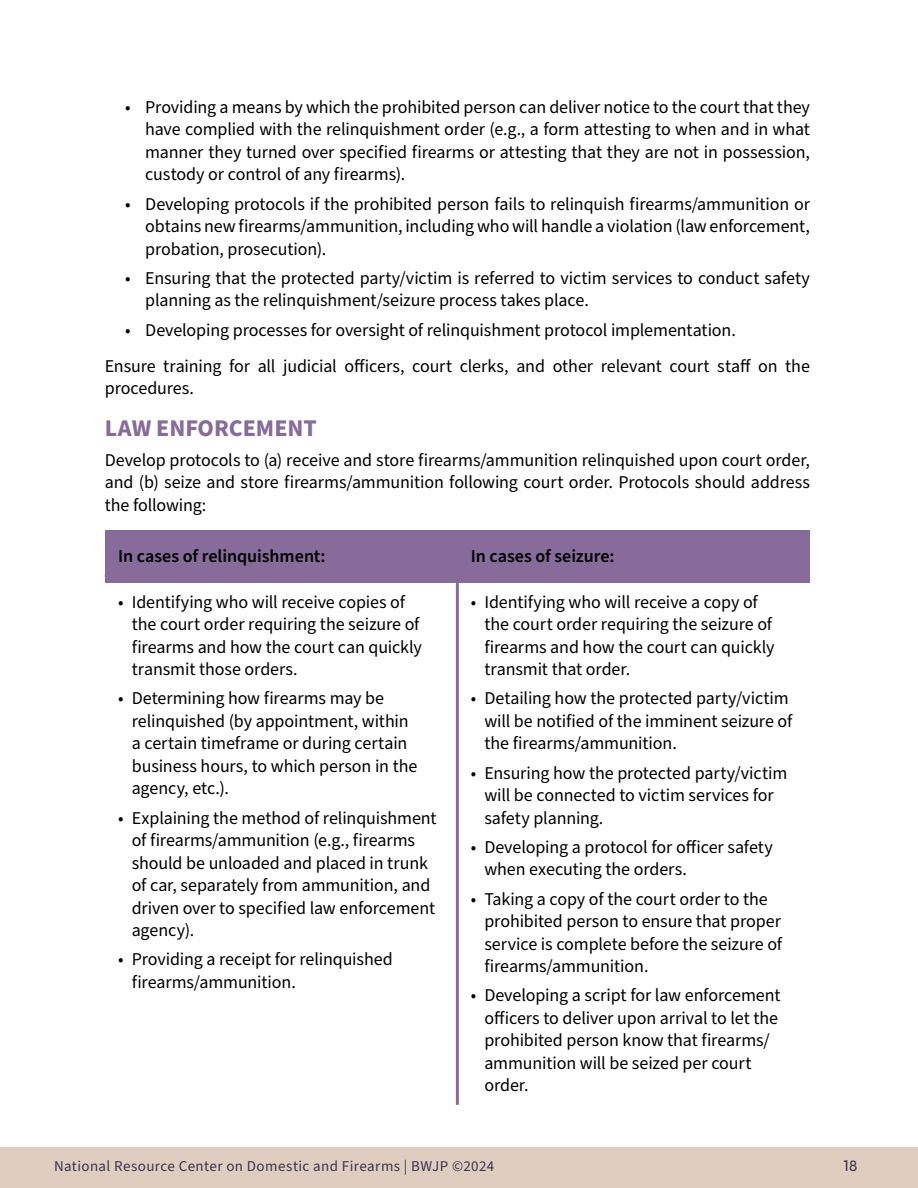
<style>
.page{position:relative;width:918px;height:1188px;background:#fff}
.page>*{position:absolute;margin:0;border:0;box-sizing:border-box;transform-origin:0 0}
.t1{font:700 24px "Source Sans Pro";color:#866b9b}
.t2{font:18px/22.5px "Source Sans Pro";letter-spacing:-.005em;color:#000}
.t3{font:600 18px "Source Sans Pro";letter-spacing:-.005em;color:#000}
.t4{font:15px "Source Sans Pro";letter-spacing:.025em;color:#3c3451}
.t5{font:15px "Outfit";color:#3c3451}
</style>
<div class="page">
<div style="left:0;top:1148px;width:918px;height:40px;background:#dfcec0"></div>
<hr style="left:456px;top:577px;width:3px;height:528px;background:#866b9b">
<div style="left:105px;top:530px;width:352px;height:53px;background:#866b9b"></div>
<div style="left:457px;top:530px;width:353px;height:53px;background:#866b9b"></div>
<p class="t2" style="left:145px;top:96px;width:666px;text-align:justify;text-indent:-20px">• Providing a means by which the prohibited person can deliver notice to the court that they have complied with the relinquishment order (e.g., a form attesting to when and in what manner they turned over specified firearms or attesting that they are not in possession, custody or control of any firearms).</p>
<p class="t2" style="left:145px;top:193px;width:666px;text-align:justify;text-indent:-20px">• Developing protocols if the prohibited person fails to relinquish firearms/ammunition or obtains new firearms/ammunition, including who will handle a violation (law enforcement, probation, prosecution).</p>
<p class="t2" style="left:145px;top:267px;width:666px;text-indent:-20px">• Ensuring that the protected party/victim is referred to victim services to conduct safety planning as the relinquishment/seizure process takes place.</p>
<p class="t2" style="left:105px;top:312px;width:707px;line-height:36px;text-indent:20px">• Developing processes for oversight of relinquishment protocol implementation.<br>Ensure training for all judicial officers, court clerks, and other relevant court staff on the</p>
<p class="t2" style="left:105px;top:378px;width:91px">procedures.</p>
<h1 class="t1" style="left:105px;top:412px;width:214px">LAW ENFORCEMENT</h1>
<p class="t2" style="left:105px;top:449px;width:707px;text-align:justify">Develop protocols to (a) receive and store firearms/ammunition relinquished upon court order, and (b) seize and store firearms/ammunition following court order. Protocols should address the following:</p>
<p class="t3" style="left:118px;top:544px;width:209px">In cases of relinquishment:</p>
<p class="t3" style="left:471px;top:544px;width:145px">In cases of seizure:</p>
<p class="t2" style="left:132px;top:591px;width:292px;text-indent:-14px">• Identifying who will receive copies of the court order requiring the seizure of firearms and how the court can quickly transmit those orders.</p>
<p class="t2" style="left:132px;top:688px;width:287px;text-indent:-14px">• Determining how firearms may be relinquished (by appointment, within a certain timeframe or during certain business hours, to which person in the agency, etc.).</p>
<p class="t2" style="left:132px;top:807px;width:306px;text-indent:-14px">• Explaining the method of relinquishment of firearms/ammunition (e.g., firearms should be unloaded and placed in trunk of car, separately from ammunition, and driven over to specified law enforcement agency).</p>
<p class="t2" style="left:132px;top:949px;width:263px;text-indent:-14px">• Providing a receipt for relinquished firearms/ammunition.</p>
<p class="t2" style="left:484px;top:591px;width:292px;text-indent:-14px">• Identifying who will receive a copy of the court order requiring the seizure of firearms and how the court can quickly transmit that order.</p>
<p class="t2" style="left:484px;top:688px;width:310px;text-indent:-14px">• Detailing how the protected party/victim will be notified of the imminent seizure of the firearms/ammunition.</p>
<p class="t2" style="left:484px;top:762px;width:304px;text-indent:-14px">• Ensuring how the protected party/victim will be connected to victim services for safety planning.</p>
<p class="t2" style="left:484px;top:836px;width:290px;text-indent:-14px">• Developing a protocol for officer safety when executing the orders.</p>
<p class="t2" style="left:484px;top:888px;width:299px;text-indent:-14px">• Taking a copy of the court order to the prohibited person to ensure that proper service is complete before the seizure of firearms/ammunition.</p>
<p class="t2" style="left:484px;top:985px;width:298px;text-indent:-14px">• Developing a script for law enforcement officers to deliver upon arrival to let the prohibited person know that firearms/ ammunition will be seized per court order.</p>
<p class="t4" style="left:54px;top:1156px;width:442px">National Resource Center on Domestic and Firearms | BWJP ©2024</p>
<p class="t5" style="left:844px;top:1156px;width:15px">18</p>
</div>
